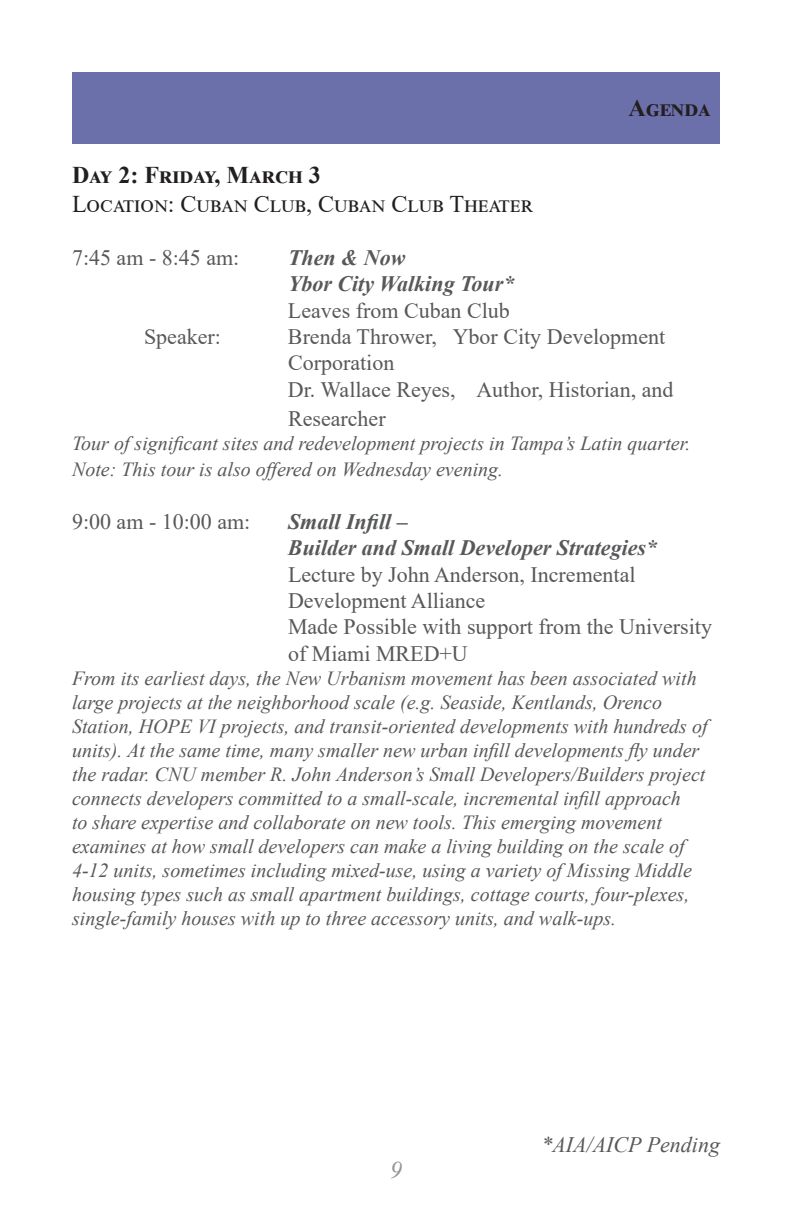
<style>
.page{position:relative;width:792px;height:1224px;background:#fff}
.page>*{position:absolute;margin:0;border:0;box-sizing:border-box;transform-origin:0 0}
.t1{font:24px "Times New Roman";color:#231f20}
.t2{font:700 24px "Times New Roman";color:#231f20}
.t3{font:italic 24px "Times New Roman";color:#939598}
.Time_-_Course_Title{font:22px/26.4px "Times New Roman";color:#57585a}
.Time_-_Course_Title-2{font:italic 700 22px "Times New Roman";color:#57585a}
.t4{font:italic 22px "Times New Roman";color:#57585a}
.Time_-_Course_Title-3{font:italic 20px/24px "Times New Roman";color:#57585a}
</style>
<div class="page">
<div style="left:72px;top:72px;width:648px;height:72px;background:#6b70ab"></div>
<p class="t2" style="left:628px;top:91px;width:83px">Agenda</p>
<p class="t2" style="left:72px;top:158px;width:250px">Day 2: Friday, March 3</p>
<p class="t1" style="left:72px;top:187px;width:458px">Location: Cuban Club, Cuban Club Theater</p>
<p class="Time_-_Course_Title" style="left:72px;top:244px;width:169px">7:45 am - 8:45 am:</p>
<p class="Time_-_Course_Title-2" style="left:288px;top:242px;width:119px">Then &amp; Now</p>
<p class="Time_-_Course_Title-2" style="left:288px;top:269px;width:228px">Ybor City Walking Tour*</p>
<p class="Time_-_Course_Title" style="left:288px;top:296px;width:223px">Leaves from Cuban Club</p>
<p class="Time_-_Course_Title" style="left:144px;top:323px;width:78px">Speaker:</p>
<p class="Time_-_Course_Title" style="left:288px;top:323px;width:379px">Brenda Thrower, Ybor City Development</p>
<p class="Time_-_Course_Title" style="left:288px;top:349px;width:108px">Corporation</p>
<p class="Time_-_Course_Title" style="left:288px;top:374px;width:387px;line-height:28.8px">Dr. Wallace Reyes, Author, Historian, and<br>Researcher</p>
<p class="Time_-_Course_Title-3" style="left:72px;top:429px;width:620px;line-height:26.4px">Tour of significant sites and redevelopment projects in Tampa’s Latin quarter.<br>Note: This tour is also offered on Wednesday evening.</p>
<p class="Time_-_Course_Title" style="left:72px;top:508px;width:180px">9:00 am - 10:00 am:</p>
<p class="Time_-_Course_Title-2" style="left:288px;top:506px;width:121px">Small Infill –</p>
<p class="Time_-_Course_Title-2" style="left:288px;top:533px;width:371px">Builder and Small Developer Strategies*</p>
<p class="Time_-_Course_Title" style="left:288px;top:560px;width:349px">Lecture by John Anderson, Incremental<br>Development Alliance</p>
<p class="Time_-_Course_Title" style="left:288px;top:613px;width:426px">Made Possible with support from the University of Miami MRED+U</p>
<p class="Time_-_Course_Title-3" style="left:72px;top:666px;width:637px">From its earliest days, the New Urbanism movement has been associated with large projects at the neighborhood scale (e.g. Seaside, Kentlands, Orenco Station, HOPE VI projects, and transit-oriented developments with hundreds of units). At the same time, many smaller new urban infill developments fly under the radar. CNU member R. John Anderson’s Small Developers/Builders project connects developers committed to a small-scale, incremental infill approach<br>to share expertise and collaborate on new tools. This emerging movement examines at how small developers can make a living building on the scale of 4-12 units, sometimes including mixed-use, using a variety of Missing Middle housing types such as small apartment buildings, cottage courts, four-plexes, single-family houses with up to three accessory units, and walk-ups.</p>
<p class="t3" style="left:390px;top:1154px;width:13px">9</p>
<p class="t4" style="left:541px;top:1129px;width:180px">*AIA/AICP Pending</p>
</div>
